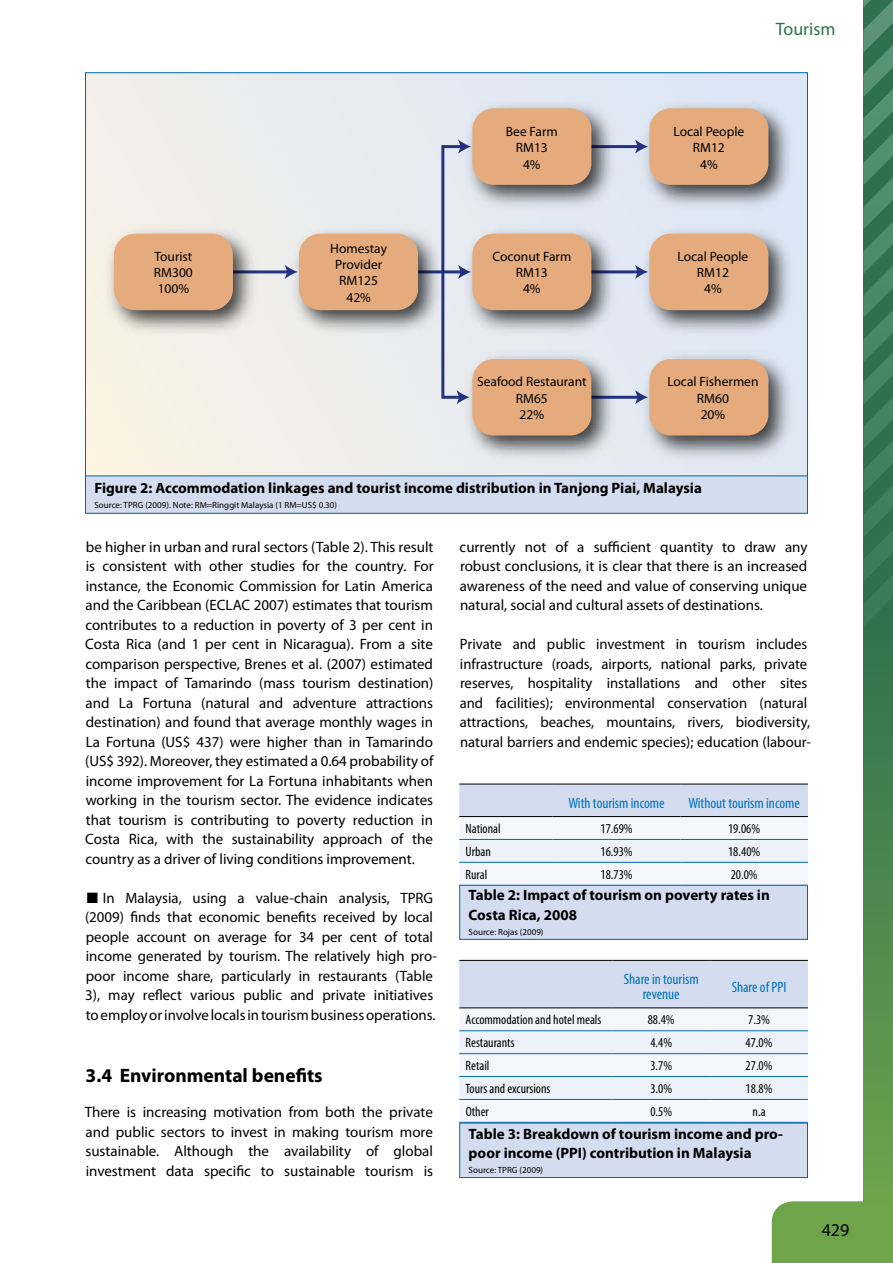
<style>
.page{position:relative;width:893px;height:1263px;background:#fff}
.page>*{position:absolute;margin:0;border:0;box-sizing:border-box;transform-origin:0 0}
.t1{font:700 19.5px "Myriad Pro";color:#000}
.t2{font:18px "Myriad Pro";color:#2f704e}
.t3{font:18px "Myriad Pro";color:#000}
.t4{font:15px/19.5px "Myriad Pro";color:#000;text-align:justify}
.t5{font:700 15px/19.5px "Myriad Pro";color:#000}
.t6{font:condensed 15px/15px "Myriad Pro";color:#006fba;text-align:center}
.t7{font:condensed 13.5px "Myriad Pro";color:#000}
.t8{font:13.5px/16.2px "Myriad Pro";color:#000;text-align:center}
.t9{font:9px "Myriad Pro";color:#000}
</style>
<div class="page">
<div style="left:772px;top:1201px;width:91px;height:62px;background:#6ea54a"></div>
<svg style="left:863px;top:627px;width:30px;height:636px;background:#518c4d"></svg>
<div style="left:85px;top:73px;width:722px;height:414px;background:linear-gradient(to right,#f3f0e9,#dbe6f7)"></div>
<img style="left:100px;top:94px;width:700px;height:373px">
<div style="left:472px;top:359px;width:119px;height:76px;background:#e5ab7d;border-radius:21px"></div>
<div style="left:472px;top:108px;width:119px;height:77px;background:#e5ab7d;border-radius:21px"></div>
<div style="left:472px;top:234px;width:119px;height:76px;background:#e5ab7d;border-radius:21px"></div>
<div style="left:649px;top:359px;width:119px;height:76px;background:#e5ab7d;border-radius:21px"></div>
<div style="left:649px;top:108px;width:119px;height:77px;background:#e5ab7d;border-radius:21px"></div>
<div style="left:649px;top:234px;width:119px;height:76px;background:#e5ab7d;border-radius:21px"></div>
<div style="left:299px;top:234px;width:119px;height:76px;background:#e5ab7d;border-radius:21px"></div>
<div style="left:114px;top:234px;width:119px;height:76px;background:#e5ab7d;border-radius:21px"></div>
<div style="left:85px;top:476px;width:722px;height:37px;background:#d3ddef"></div>
<div style="left:85px;top:475px;width:723px;height:39px;border:1px solid #0068a8"></div>
<div style="left:460px;top:885px;width:347px;height:54px;background:#d3ddef"></div>
<div style="left:459px;top:884px;width:349px;height:56px;border:1px solid #0068a8"></div>
<svg style="left:459px;top:785px;width:349px;height:100px"></svg>
<hr style="left:459px;top:784px;width:94px;height:1px;background:#000">
<hr style="left:553px;top:784px;width:127px;height:1px;background:#000">
<hr style="left:680px;top:784px;width:128px;height:1px;background:#000">
<hr style="left:459px;top:816px;width:94px;height:1px;background:#000">
<hr style="left:553px;top:816px;width:127px;height:1px;background:#000">
<hr style="left:680px;top:816px;width:128px;height:1px;background:#000">
<hr style="left:459px;top:839px;width:94px;height:1px;background:#0068a8">
<hr style="left:553px;top:839px;width:127px;height:1px;background:#0068a8">
<hr style="left:680px;top:839px;width:128px;height:1px;background:#0068a8">
<hr style="left:459px;top:862px;width:94px;height:1px;background:#0068a8">
<hr style="left:553px;top:862px;width:127px;height:1px;background:#0068a8">
<hr style="left:680px;top:862px;width:128px;height:1px;background:#0068a8">
<hr style="left:459px;top:885px;width:94px;height:1px;background:#0068a8">
<hr style="left:553px;top:885px;width:127px;height:1px;background:#0068a8">
<hr style="left:680px;top:885px;width:128px;height:1px;background:#0068a8">
<div style="left:460px;top:1123px;width:347px;height:54px;background:#d3ddef"></div>
<div style="left:459px;top:1123px;width:349px;height:55px;border:1px solid #0068a8"></div>
<svg style="left:459px;top:961px;width:349px;height:161px"></svg>
<hr style="left:459px;top:960px;width:153px;height:1px;background:#000">
<hr style="left:612px;top:960px;width:98px;height:1px;background:#000">
<hr style="left:710px;top:960px;width:98px;height:1px;background:#000">
<hr style="left:459px;top:1007px;width:153px;height:1px;background:#000">
<hr style="left:612px;top:1007px;width:98px;height:1px;background:#000">
<hr style="left:710px;top:1007px;width:98px;height:1px;background:#000">
<hr style="left:459px;top:1030px;width:153px;height:1px;background:#0068a8">
<hr style="left:612px;top:1030px;width:98px;height:1px;background:#0068a8">
<hr style="left:710px;top:1030px;width:98px;height:1px;background:#0068a8">
<hr style="left:459px;top:1053px;width:153px;height:1px;background:#0068a8">
<hr style="left:612px;top:1053px;width:98px;height:1px;background:#0068a8">
<hr style="left:710px;top:1053px;width:98px;height:1px;background:#0068a8">
<hr style="left:459px;top:1076px;width:153px;height:1px;background:#0068a8">
<hr style="left:612px;top:1076px;width:98px;height:1px;background:#0068a8">
<hr style="left:710px;top:1076px;width:98px;height:1px;background:#0068a8">
<hr style="left:459px;top:1099px;width:153px;height:1px;background:#0068a8">
<hr style="left:612px;top:1099px;width:98px;height:1px;background:#0068a8">
<hr style="left:710px;top:1099px;width:98px;height:1px;background:#0068a8">
<hr style="left:459px;top:1122px;width:153px;height:1px;background:#0068a8">
<hr style="left:612px;top:1122px;width:98px;height:1px;background:#0068a8">
<hr style="left:710px;top:1122px;width:98px;height:1px;background:#0068a8">
<svg style="left:863px;top:0;width:30px;height:627px;background:#3b7c5a"></svg>
<p class="t2" style="left:776px;top:18px;width:61px">Tourism</p>
<p class="t8" style="left:506px;top:123px;width:53px">Bee Farm<br>RM13<br>4%</p>
<p class="t8" style="left:673px;top:123px;width:72px">Local People<br>RM12<br>4%</p>
<p class="t8" style="left:154px;top:248px;width:40px;text-align:justify">Tourist RM300<br>100%</p>
<p class="t8" style="left:330px;top:240px;width:58px">Homestay<br>Provider<br>RM125<br>42%</p>
<p class="t8" style="left:492px;top:248px;width:80px">Coconut Farm<br>RM13<br>4%</p>
<p class="t8" style="left:677px;top:248px;width:72px">Local People<br>RM12<br>4%</p>
<p class="t8" style="left:477px;top:373px;width:111px">Seafood Restaurant<br>RM65<br>22%</p>
<p class="t8" style="left:667px;top:373px;width:93px">Local Fishermen<br>RM60<br>20%</p>
<p class="t5" style="left:94px;top:477px;width:609px">Figure 2: Accommodation linkages and tourist income distribution in Tanjong Piai, Malaysia</p>
<p class="t9" style="left:94px;top:499px;width:244px">Source: TPRG (2009). Note: RM=Ringgit Malaysia (1 RM=US$ 0.30)</p>
<p class="t4" style="left:85px;top:537px;width:350px">be higher in urban and rural sectors (Table 2). This result is consistent with other studies for the country. For instance, the Economic Commission for Latin America and the Caribbean (ECLAC 2007) estimates that tourism contributes to a reduction in poverty of 3 per cent in Costa Rica (and 1 per cent in Nicaragua). From a site comparison perspective, Brenes et al. (2007) estimated the impact of Tamarindo (mass tourism destination) and La Fortuna (natural and adventure attractions destination) and found that average monthly wages in La Fortuna (US$ 437) were higher than in Tamarindo (US$ 392). Moreover, they estimated a 0.64 probability of income improvement for La Fortuna inhabitants when working in the tourism sector. The evidence indicates that tourism is contributing to poverty reduction in Costa Rica, with the sustainability approach of the country as a driver of living conditions improvement.</p>
<p class="t4" style="left:85px;top:888px;width:353px;text-align:left">■ In Malaysia, using a value-chain analysis, TPRG (2009) finds that economic benefits received by local people account on average for 34 per cent of total income generated by tourism. The relatively high pro&shy;poor income share, particularly in restaurants (Table 3), may reflect various public and private initiatives to employ or involve locals in tourism business operations.</p>
<h1 class="t1" style="left:86px;top:1062px;width:239px">3.4 Environmental benefits</h1>
<p class="t4" style="left:85px;top:1102px;width:350px">There is increasing motivation from both the private and public sectors to invest in making tourism more sustainable. Although the availability of global investment data specific to sustainable tourism is</p>
<p class="t4" style="left:460px;top:537px;width:349px">currently not of a sufficient quantity to draw any robust conclusions, it is clear that there is an increased awareness of the need and value of conserving unique natural, social and cultural assets of destinations.</p>
<p class="t4" style="left:460px;top:634px;width:353px;text-align:left">Private and public investment in tourism includes infrastructure (roads, airports, national parks, private reserves, hospitality installations and other sites and facilities); environmental conservation (natural attractions, beaches, mountains, rivers, biodiversity, natural barriers and endemic species); education (labour-</p>
<p class="t6" style="left:568px;top:795px;width:98px">With tourism income</p>
<p class="t6" style="left:688px;top:795px;width:113px">Without tourism income</p>
<p class="t7" style="left:466px;top:820px;width:37px">National</p>
<p class="t7" style="left:600px;top:820px;width:34px">17.69%</p>
<p class="t7" style="left:728px;top:820px;width:34px">19.06%</p>
<p class="t7" style="left:466px;top:843px;width:27px">Urban</p>
<p class="t7" style="left:600px;top:843px;width:34px">16.93%</p>
<p class="t7" style="left:728px;top:843px;width:34px">18.40%</p>
<p class="t7" style="left:466px;top:866px;width:23px">Rural</p>
<p class="t7" style="left:601px;top:866px;width:34px">18.73%</p>
<p class="t7" style="left:731px;top:866px;width:28px">20.0%</p>
<p class="t5" style="left:469px;top:885px;width:303px">Table 2: Impact of tourism on poverty rates in<br>Costa Rica, 2008</p>
<p class="t9" style="left:469px;top:926px;width:76px">Source: Rojas (2009)</p>
<p class="t6" style="left:624px;top:972px;width:76px">Share in tourism revenue</p>
<p class="t6" style="left:732px;top:979px;width:56px">Share of PPI</p>
<p class="t7" style="left:466px;top:1012px;width:137px">Accommodation and hotel meals</p>
<p class="t7" style="left:648px;top:1012px;width:28px">88.4%</p>
<p class="t7" style="left:748px;top:1012px;width:23px">7.3%</p>
<p class="t7" style="left:466px;top:1035px;width:50px">Restaurants</p>
<p class="t7" style="left:650px;top:1035px;width:23px">4.4%</p>
<p class="t7" style="left:746px;top:1035px;width:28px">47.0%</p>
<p class="t7" style="left:466px;top:1057px;width:25px">Retail</p>
<p class="t7" style="left:650px;top:1057px;width:23px">3.7%</p>
<p class="t7" style="left:746px;top:1057px;width:28px">27.0%</p>
<p class="t7" style="left:466px;top:1080px;width:86px">Tours and excursions</p>
<p class="t7" style="left:650px;top:1080px;width:23px">3.0%</p>
<p class="t7" style="left:746px;top:1080px;width:28px">18.8%</p>
<p class="t7" style="left:466px;top:1103px;width:25px">Other</p>
<p class="t7" style="left:650px;top:1103px;width:23px">0.5%</p>
<p class="t7" style="left:753px;top:1103px;width:15px">n.a</p>
<p class="t5" style="left:469px;top:1123px;width:316px">Table 3: Breakdown of tourism income and pro&shy;poor income (PPI) contribution in Malaysia</p>
<p class="t9" style="left:469px;top:1164px;width:76px">Source: TPRG (2009)</p>
<p class="t3" style="left:822px;top:1219px;width:29px">429</p>
</div>
